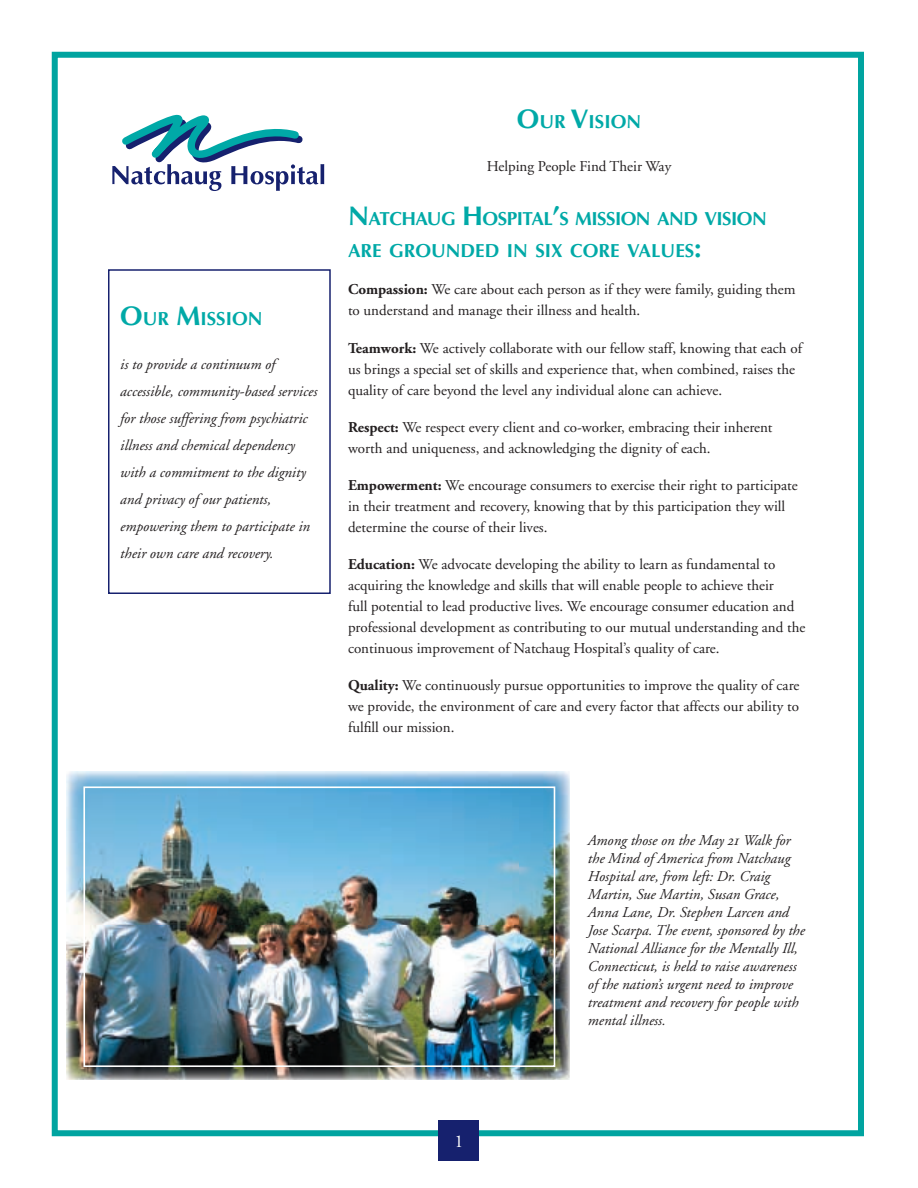
<style>
.page{position:relative;width:918px;height:1188px;background:#fff}
.page>*{position:absolute;margin:0;border:0;box-sizing:border-box;transform-origin:0 0}
.t1{font:700 18.9px/32.4px "Optima";letter-spacing:-.03em;color:#00a9a7}
.t2{font:700 18.9px "Optima";color:#00a9a7}
.t3{font:18px "Adobe Garamond Pro";color:#fff}
.t4{font:15px/21px "Adobe Garamond";color:#231f20}
.t5{font:15px/18px "Adobe Garamond Italic Os F";color:#231f20}
.t6{font:italic 15px "Adobe Garamond";color:#231f20}
.s1{font-size:27px}
.s2{font-weight:700}
.s3{font-family:"Adobe Garamond";font-style:italic}
.s4{font-family:"Adobe Garamond Italic Os F";font-style:normal}
</style>
<div class="page">
<div style="left:52px;top:52px;width:812px;height:1084px;border:6px solid #00a4a0"></div>
<div style="left:439px;top:1120px;width:40px;height:41px;background:#16216e"></div>
<svg style="left:112px;top:114px;width:212px;height:77px"></svg>
<div style="left:152px;top:150px;width:7px;height:8px;border:2px solid #00a9a7;border-radius:50%"></div>
<div style="left:108px;top:269px;width:223px;height:325px;border:2px solid #16216e"></div>
<img style="left:67px;top:771px;width:503px;height:309px">
<div style="left:83px;top:786px;width:472px;height:281px;border:2px solid #fff"></div>
<p class="t2" style="left:120px;top:308px;width:144px"><span class="s1">O</span>UR <span class="s1">M</span>ISSION</p>
<p class="t5" style="left:120px;top:351px;width:198px;line-height:27px">is to provide a continuum of accessible, community-based services for those suffering from psychiatric illness and chemical dependency with a commitment to the dignity and privacy of our patients, empowering them to participate in their own care and recovery.</p>
<p class="t2" style="left:517px;top:110px;width:126px"><span class="s1">O</span>UR <span class="s1">V</span>ISION</p>
<p class="t4" style="left:487px;top:156px;width:186px">Helping People Find Their Way</p>
<p class="t1" style="left:348px;top:203px;width:420px"><span class="s1">N</span>ATCHAUG <span class="s1">H</span>OSPITAL<span class="s1">’</span>S MISSION AND VISION<br>ARE GROUNDED IN SIX CORE VALUES<span class="s1">:</span></p>
<p class="t4" style="left:348px;top:280px;width:449px"><span class="s2">Compassion:</span> We care about each person as if they were family, guiding them to understand and manage their illness and health.</p>
<p class="t4" style="left:348px;top:338px;width:456px"><span class="s2">Teamwork:</span> We actively collaborate with our fellow staff, knowing that each of us brings a special set of skills and experience that, when combined, raises the quality of care beyond the level any individual alone can achieve.</p>
<p class="t4" style="left:348px;top:417px;width:426px"><span class="s2">Respect:</span> We respect every client and co-worker, embracing their inherent worth and uniqueness, and acknowledging the dignity of each.</p>
<p class="t4" style="left:348px;top:475px;width:451px"><span class="s2">Empowerment:</span> We encourage consumers to exercise their right to participate in their treatment and recovery, knowing that by this participation they will determine the course of their lives.</p>
<p class="t4" style="left:348px;top:554px;width:459px"><span class="s2">Education:</span> We advocate developing the ability to learn as fundamental to acquiring the knowledge and skills that will enable people to achieve their<br>full potential to lead productive lives. We encourage consumer education and professional development as contributing to our mutual understanding and the continuous improvement of Natchaug Hospital’s quality of care.</p>
<p class="t4" style="left:348px;top:676px;width:453px;text-align:justify"><span class="s2">Quality:</span> We continuously pursue opportunities to improve the quality of care we provide, the environment of care and every factor that affects our ability to fulfill our mission.</p>
<p class="t5" style="left:588px;top:832px;width:204px">Among those on the May 21 <span class="s3">Walk for</span></p>
<p class="t6" style="left:588px;top:851px;width:204px">the Mind of America <span class="s4">from Natchaug</span></p>
<p class="t5" style="left:588px;top:868px;width:218px">Hospital are, from left: Dr. Craig Martin, Sue Martin, Susan Grace, Anna Lane, Dr. Stephen Larcen and Jose Scarpa. The event, sponsored by the National Alliance for the Mentally Ill, Connecticut, is held to raise awareness of the nation’s urgent need to improve treatment and recovery for people with mental illness.</p>
<p class="t3" style="left:454px;top:1131px;width:10px">1</p>
</div>
